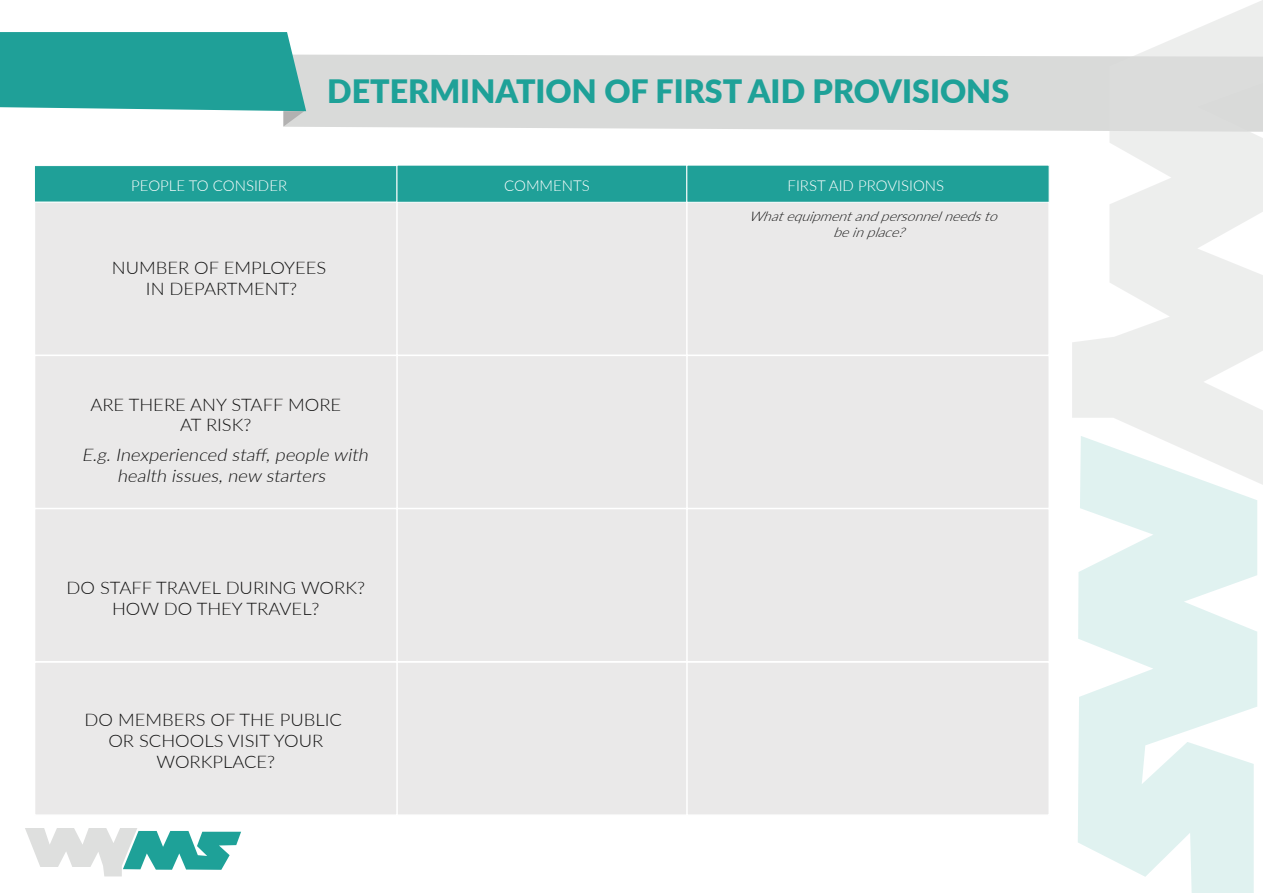
<style>
.page{position:relative;width:1263px;height:893px;background:#fff}
.page>*{position:absolute;margin:0;border:0;box-sizing:border-box;transform-origin:0 0}
.t1{font:900 32.25px "Lato";color:#1ea198}
.t2{font:300 17.4px/20.9px "Lato";color:#111;text-align:center;scale:1.06 1}
.t3{font:italic 300 17.4px/20.9px "Lato";color:#111;text-align:center;scale:1.06 1}
.t4{font:300 15px "Lato";color:#fff}
.t5{font:italic 300 13.35px/15.9px "Lato";color:#111;scale:1.06 1}
</style>
<div class="page">
<div style="left:34px;top:165px;width:363px;height:38px;background:#1fa098;border:1px solid #fff"></div>
<div style="left:34px;top:201px;width:364px;height:155px;background:#eae9e9;border:2px solid #fff"></div>
<div style="left:397px;top:165px;width:290px;height:38px;background:#1fa098"></div>
<div style="left:686px;top:165px;width:363px;height:38px;background:#1fa098"></div>
<div style="left:306px;top:55px;width:766px;height:76px;background:#d9dad9"></div>
<svg style="left:0;top:32px;width:306px;height:95px"></svg>
<div style="left:396px;top:201px;width:292px;height:155px;background:#eae9e9;border:2px solid #fff"></div>
<div style="left:686px;top:201px;width:364px;height:155px;background:#eae9e9;border:2px solid #fff"></div>
<div style="left:34px;top:355px;width:364px;height:154px;background:#eae9e9;border:2px solid #fff"></div>
<div style="left:396px;top:355px;width:292px;height:154px;background:#eae9e9;border:2px solid #fff"></div>
<div style="left:686px;top:355px;width:364px;height:154px;background:#eae9e9;border:2px solid #fff"></div>
<div style="left:34px;top:508px;width:364px;height:154px;background:#eae9e9;border:2px solid #fff"></div>
<div style="left:396px;top:508px;width:292px;height:154px;background:#eae9e9;border:2px solid #fff"></div>
<div style="left:686px;top:508px;width:364px;height:154px;background:#eae9e9;border:2px solid #fff"></div>
<div style="left:34px;top:661px;width:364px;height:155px;background:#eae9e9;border:2px solid #fff"></div>
<div style="left:396px;top:661px;width:292px;height:155px;background:#eae9e9;border:2px solid #fff"></div>
<div style="left:686px;top:661px;width:364px;height:155px;background:#eae9e9;border:2px solid #fff"></div>
<svg style="left:1072px;top:0;width:191px;height:485px;fill:#edeeed"></svg>
<svg style="left:1078px;top:436px;width:179px;height:457px;fill:#e0f2f0"></svg>
<svg style="left:25px;top:828px;width:216px;height:48px"></svg>
<p class="t4" style="left:131px;top:175px;width:157px">PEOPLE TO CONSIDER</p>
<h1 class="t1" style="left:327px;top:67px;width:683px">DETERMINATION OF FIRST AID PROVISIONS</h1>
<p class="t4" style="left:504px;top:175px;width:87px">COMMENTS</p>
<p class="t4" style="left:787px;top:175px;width:158px">FIRST AID PROVISIONS</p>
<p class="t5" style="left:833px;top:208px;width:162px;text-indent:-84px">Whatequipmentandpersonnelneedsto beinplace?</p>
<p class="t2" style="left:112px;top:257px;width:204px">NUMBER OF EMPLOYEES<br>IN DEPARTMENT?</p>
<p class="t2" style="left:90px;top:393px;width:238px">ARE THERE ANY STAFF MORE<br>AT RISK?</p>
<p class="t3" style="left:82px;top:443px;width:275px">E.g.Inexperienced staff,people with health issues,new starters</p>
<p class="t2" style="left:67px;top:577px;width:283px">DO STAFF TRAVEL DURING WORK?<br>HOW DO THEY TRAVEL?</p>
<p class="t2" style="left:85px;top:709px;width:244px">DO MEMBERS OF THE PUBLIC<br>OR SCHOOLS VISIT YOUR<br>WORKPLACE?</p>
</div>
